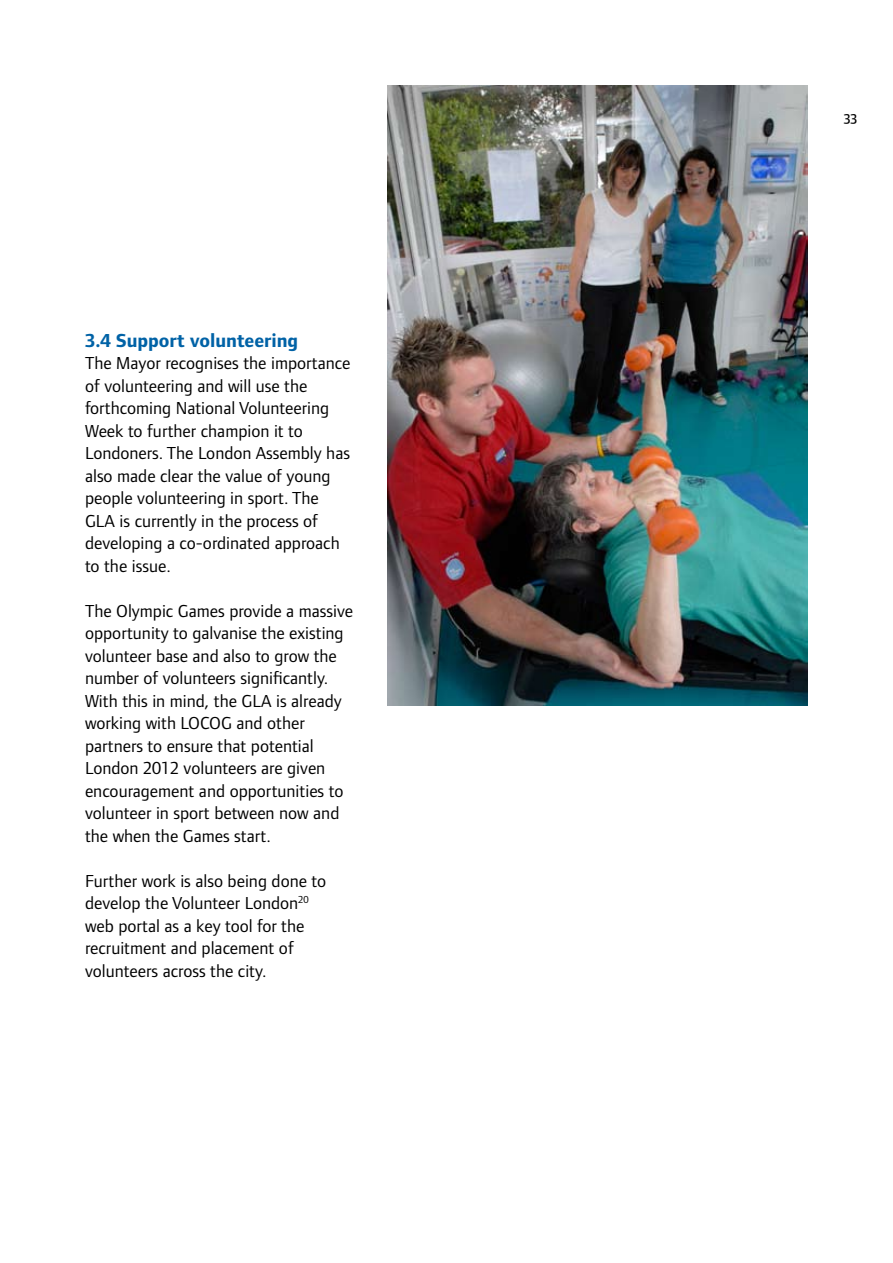
<style>
.page{position:relative;width:893px;height:1263px;background:#fff}
.page>*{position:absolute;margin:0;border:0;box-sizing:border-box;transform-origin:0 0}
.t1{font:700 19.5px "Foundry Form Sans";color:#0062a6}
.t2{font:18px/22.5px "Foundry Form Sans";color:#000}
.t3{font:15px "Foundry Form Sans Medium OSF";color:#000}
</style>
<div class="page">
<img style="left:388px;top:85px;width:420px;height:621px">
<p class="t1" style="left:85px;top:329px;width:215px">3.4 Support volunteering</p>
<p class="t2" style="left:85px;top:352px;width:267px">The Mayor recognises the importance of volunteering and will use the forthcoming National Volunteering<br>Week to further champion it to<br>Londoners. The London Assembly has also made clear the value of young people volunteering in sport. The<br>GLA is currently in the process of developing a co-ordinated approach to the issue.</p>
<p class="t2" style="left:85px;top:599px;width:270px">The Olympic Games provide a massive opportunity to galvanise the existing volunteer base and also to grow the number of volunteers significantly.<br>With this in mind, the GLA is already working with LOCOG and other partners to ensure that potential London 2012 volunteers are given encouragement and opportunities to volunteer in sport between now and the when the Games start.</p>
<p class="t2" style="left:85px;top:869px;width:243px">Further work is also being done to develop the Volunteer London<sup>20 </sup>web portal as a key tool for the recruitment and placement of volunteers across the city.</p>
<p class="t3" style="left:844px;top:108px;width:15px">33</p>
</div>
